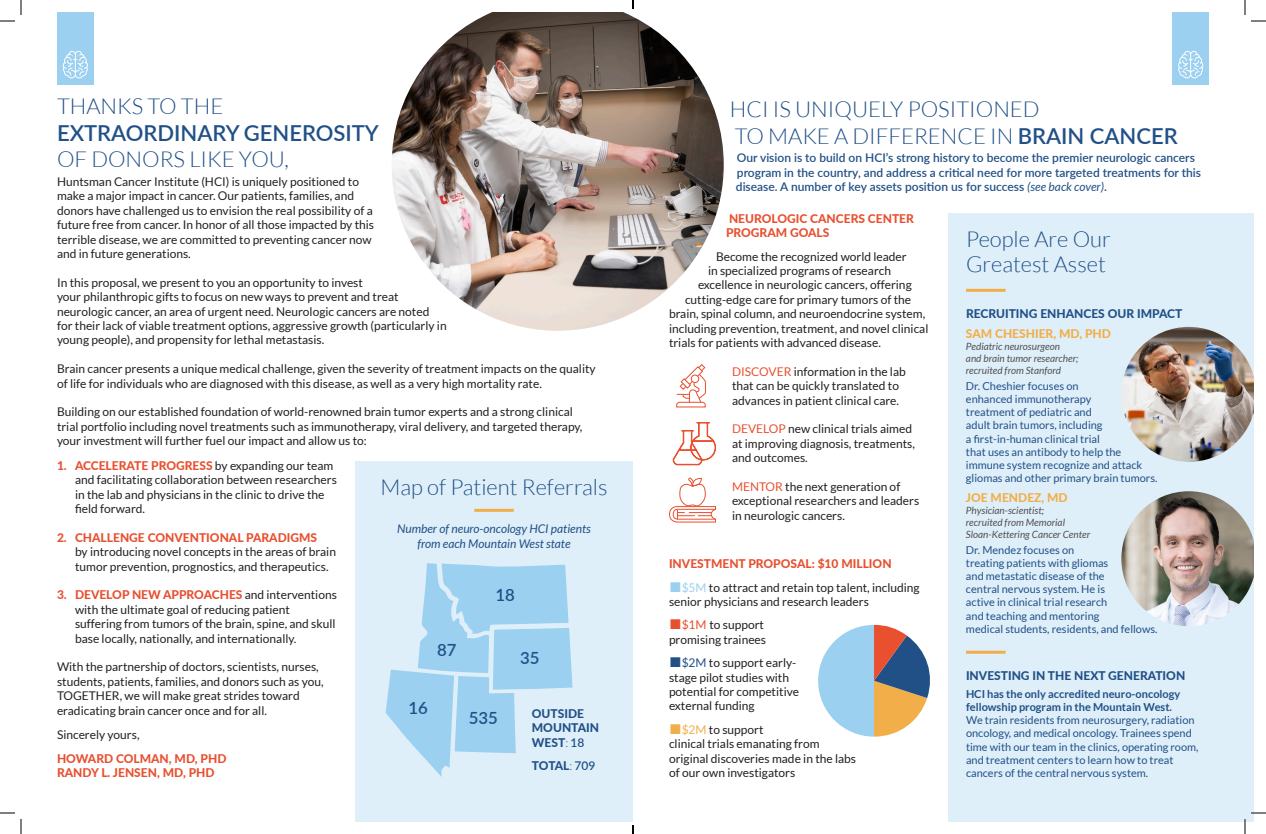
<style>
.page{position:relative;width:1266px;height:834px;background:#fff}
.page>*{position:absolute;margin:0;border:0;box-sizing:border-box;transform-origin:0 0}
.t1{font:300 22px/26.4px "Lato";color:#215087}
.t2{font:600 16.8px "Lato";color:#215087}
.t3{font:12px/14.4px "Lato";color:#231f20}
.t4{font:600 12px/14.4px "Lato";color:#215087}
.t5{font:800 12px/14.4px "Lato";color:#e85030}
.t6{font:800 12px/14.4px "Lato";color:#215087}
.t7{font:italic 12px/14.4px "Lato";color:#215087;text-align:center}
.t8{font:800 12px "Lato";color:#f2ae48}
.t9{font:11px/13.2px "Lato";color:#215087}
.t10{font:italic 10px/12px "Lato";color:#505052}
.s1{font-weight:600}
.s2{font-weight:800;color:#e85030}
.s3{font-weight:300}
.s4{font-weight:400;font-style:italic}
.s5{color:#e85030}
.s6{font-family:"Arial";font-size:21px;color:#9bd0f0}
.s7{color:#9bd0f0}
.s8{font-family:"Arial";font-size:21px;color:#e85030}
.s9{font-family:"Arial";font-size:21px;color:#215087}
.s10{color:#215087}
.s11{font-family:"Arial";font-size:21px;color:#f2ae48}
.s12{color:#f2ae48}
.s13{font-weight:700}
</style>
<div class="page">
<div style="left:948px;top:213px;width:306px;height:609px;background:#dfeff9"></div>
<img style="left:392px;top:12px;width:332px;height:319px">
<div style="left:57px;top:12px;width:37px;height:73px;background:#9bd0f0"></div>
<svg style="left:63px;top:50px;width:25px;height:29px"></svg>
<div style="left:1172px;top:12px;width:37px;height:73px;background:#9bd0f0"></div>
<svg style="left:1178px;top:50px;width:26px;height:29px"></svg>
<img style="left:1122px;top:327px;width:132px;height:135px">
<img style="left:1121px;top:491px;width:133px;height:135px">
<svg style="left:676px;top:364px;width:30px;height:44px"></svg>
<div style="left:691px;top:375px;width:8px;height:8px;background:#fff;border-radius:50%"></div>
<div style="left:691px;top:375px;width:8px;height:8px;border:1px solid #e85030;border-radius:50%"></div>
<svg style="left:672px;top:422px;width:44px;height:43px"></svg>
<svg style="left:669px;top:477px;width:47px;height:46px"></svg>
<hr style="left:966px;top:651px;width:40px;height:3px;background:#f2ae48">
<svg style="left:818px;top:625px;width:112px;height:112px"></svg>
<hr style="left:966px;top:289px;width:40px;height:3px;background:#f2ae48">
<div style="left:355px;top:461px;width:278px;height:361px;background:#dfeff9"></div>
<svg style="left:386px;top:563px;width:187px;height:214px"></svg>
<hr style="left:474px;top:509px;width:40px;height:3px;background:#f2ae48">
<svg style="left:0;top:0;width:22px;height:22px"></svg>
<svg style="left:0;top:812px;width:22px;height:22px"></svg>
<svg style="left:1244px;top:0;width:22px;height:22px"></svg>
<svg style="left:1244px;top:812px;width:22px;height:22px"></svg>
<svg style="left:632px;top:0;width:2px;height:9px"></svg>
<svg style="left:632px;top:825px;width:2px;height:9px"></svg>
<p class="t1" style="left:57px;top:93px;width:323px">THANKS TO THE<br><span class="s1">EXTRAORDINARY GENEROSITY<br></span>OF DONORS LIKE YOU,</p>
<p class="t3" style="left:57px;top:174px;width:319px">Huntsman Cancer Institute (HCI) is uniquely positioned to make a major impact in cancer. Our patients, families, and donors have challenged us to envision the real possibility of a future free from cancer. In honor of all those impacted by this terrible disease, we are committed to preventing cancer now and in future generations.</p>
<p class="t3" style="left:57px;top:275px;width:391px">In this proposal, we present to you an opportunity to invest<br>your philanthropic gifts to focus on new ways to prevent and treat neurologic cancer, an area of urgent need. Neurologic cancers are noted for their lack of viable treatment options, aggressive growth (particularly in young people), and propensity for lethal metastasis.</p>
<p class="t3" style="left:57px;top:362px;width:540px">Brain cancer presents a unique medical challenge, given the severity of treatment impacts on the quality of life for individuals who are diagnosed with this disease, as well as a very high mortality rate.</p>
<p class="t3" style="left:57px;top:405px;width:527px">Building on our established foundation of world-renowned brain tumor experts and a strong clinical trial portfolio including novel treatments such as immunotherapy, viral delivery, and targeted therapy, your investment will further fuel our impact and allow us to:</p>
<p class="t3" style="left:75px;top:458px;width:263px;text-indent:-18px"><span class="s2">1. ACCELERATE PROGRESS</span> by expanding our team and facilitating collaboration between researchers in the lab and physicians in the clinic to drive the field forward.</p>
<p class="t3" style="left:75px;top:530px;width:263px;text-indent:-18px"><span class="s2">2. CHALLENGE CONVENTIONAL PARADIGMS<br></span>by introducing novel concepts in the areas of brain tumor prevention, prognostics, and therapeutics.</p>
<p class="t3" style="left:75px;top:588px;width:263px;text-indent:-18px"><span class="s2">3. DEVELOP NEW APPROACHES</span> and interventions with the ultimate goal of reducing patient suffering from tumors of the brain, spine, and skull base locally, nationally, and internationally.</p>
<p class="t3" style="left:57px;top:660px;width:268px">With the partnership of doctors, scientists, nurses, students, patients, families, and donors such as you, TOGETHER, we will make great strides toward eradicating brain cancer once and for all.</p>
<p class="t1" style="left:380px;top:474px;width:229px">Map of Patient Referrals</p>
<p class="t7" style="left:397px;top:522px;width:195px">Number of neuro-oncology HCI patients from each Mountain West state</p>
<p class="t2" style="left:495px;top:583px;width:21px">18</p>
<p class="t2" style="left:437px;top:637px;width:21px">87</p>
<p class="t2" style="left:520px;top:646px;width:21px">35</p>
<p class="t2" style="left:409px;top:696px;width:21px">16</p>
<p class="t6" style="left:532px;top:706px;width:69px">OUTSIDE<br>MOUNTAIN<br>WEST<span class="s3">:</span> <span class="s1">18</span></p>
<p class="t6" style="left:532px;top:758px;width:65px">TOTAL<span class="s3">:</span> <span class="s1">709</span></p>
<p class="t2" style="left:469px;top:705px;width:31px">535</p>
<p class="t3" style="left:57px;top:728px;width:84px">Sincerely yours,</p>
<p class="t5" style="left:57px;top:751px;width:171px">HOWARD COLMAN, MD, PHD<br>RANDY L. JENSEN, MD, PHD</p>
<p class="t1" style="left:730px;top:96px;width:449px">HCI IS UNIQUELY POSITIONED<br>TO MAKE A DIFFERENCE IN <span class="s1">BRAIN CANCER</span></p>
<p class="t4" style="left:736px;top:150px;width:467px">Our vision is to build on HCI’s strong history to become the premier neurologic cancers program in the country, and address a critical need for more targeted treatments for this disease. A number of key assets position us for success <span class="s4">(see back cover)</span>.</p>
<p class="t5" style="left:726px;top:211px;width:189px">NEUROLOGIC CANCERS CENTER<br>PROGRAM GOALS</p>
<p class="t3" style="left:716px;top:249px;width:192px">Become the recognized world leader</p>
<p class="t3" style="left:708px;top:263px;width:185px">in specialized programs of research</p>
<p class="t3" style="left:698px;top:278px;width:215px">excellence in neurologic cancers, offering</p>
<p class="t3" style="left:685px;top:292px;width:228px">cutting-edge care for primary tumors of the</p>
<p class="t3" style="left:669px;top:307px;width:258px">brain, spinal column, and neuroendocrine system,</p>
<p class="t3" style="left:669px;top:321px;width:261px">including prevention, treatment, and novel clinical</p>
<p class="t3" style="left:669px;top:335px;width:213px">trials for patients with advanced disease.</p>
<p class="t3" style="left:732px;top:364px;width:175px"><span class="s5">DISCOVER</span> information in the lab that can be quickly translated to advances in patient clinical care.</p>
<p class="t3" style="left:732px;top:422px;width:184px"><span class="s5">DEVELOP</span> new clinical trials aimed at improving diagnosis, treatments, and outcomes.</p>
<p class="t3" style="left:732px;top:479px;width:189px"><span class="s5">MENTOR</span> the next generation of exceptional researchers and leaders in neurologic cancers.</p>
<p class="t1" style="left:966px;top:227px;width:146px;line-height:25px">People Are Our<br>Greatest Asset</p>
<p class="t6" style="left:966px;top:306px;width:218px">RECRUITING ENHANCES OUR IMPACT</p>
<p class="t8" style="left:966px;top:325px;width:147px">SAM CHESHIER, MD, PHD</p>
<p class="t10" style="left:966px;top:341px;width:114px">Pediatric neurosurgeon<br>and brain tumor researcher; recruited from Stanford</p>
<p class="t9" style="left:966px;top:379px;width:193px">Dr. Cheshier focuses on<br>enhanced immunotherapy<br>treatment of pediatric and<br>adult brain tumors, including<br>a first-in-human clinical trial<br>that uses an antibody to help the immune system recognize and attack gliomas and other primary brain tumors.</p>
<p class="t8" style="left:966px;top:489px;width:103px">JOE MENDEZ, MD</p>
<p class="t10" style="left:966px;top:505px;width:126px">Physician-scientist;<br>recruited from Memorial<br>Sloan-Kettering Cancer Center</p>
<p class="t9" style="left:966px;top:543px;width:193px">Dr. Mendez focuses on<br>treating patients with gliomas<br>and metastatic disease of the<br>central nervous system. He is<br>active in clinical trial research<br>and teaching and mentoring<br>medical students, residents, and fellows.</p>
<p class="t5" style="left:669px;top:556px;width:224px">INVESTMENT PROPOSAL: $10 MILLION</p>
<p class="t3" style="left:669px;top:580px;width:252px"><span class="s6">■</span><span class="s7">$5M</span> to attract and retain top talent, including senior physicians and research leaders</p>
<p class="t3" style="left:669px;top:618px;width:99px"><span class="s8">■</span><span class="s5">$1M</span> to support promising trainees</p>
<p class="t3" style="left:669px;top:656px;width:132px"><span class="s9">■</span><span class="s10">$2M</span> to support early&shy;stage pilot studies with potential for competitive external funding</p>
<p class="t3" style="left:669px;top:722px;width:189px"><span class="s11">■</span><span class="s12">$2M</span> to support<br>clinical trials emanating from original discoveries made in the labs of our own investigators</p>
<p class="t6" style="left:966px;top:668px;width:221px">INVESTING IN THE NEXT GENERATION</p>
<p class="t9" style="left:966px;top:687px;width:234px"><span class="s13">HCI has the only accredited neuro-oncology fellowship program in the Mountain West.<br></span>We train residents from neurosurgery, radiation oncology, and medical oncology. Trainees spend time with our team in the clinics, operating room, and treatment centers to learn how to treat cancers of the central nervous system.</p>
</div>
